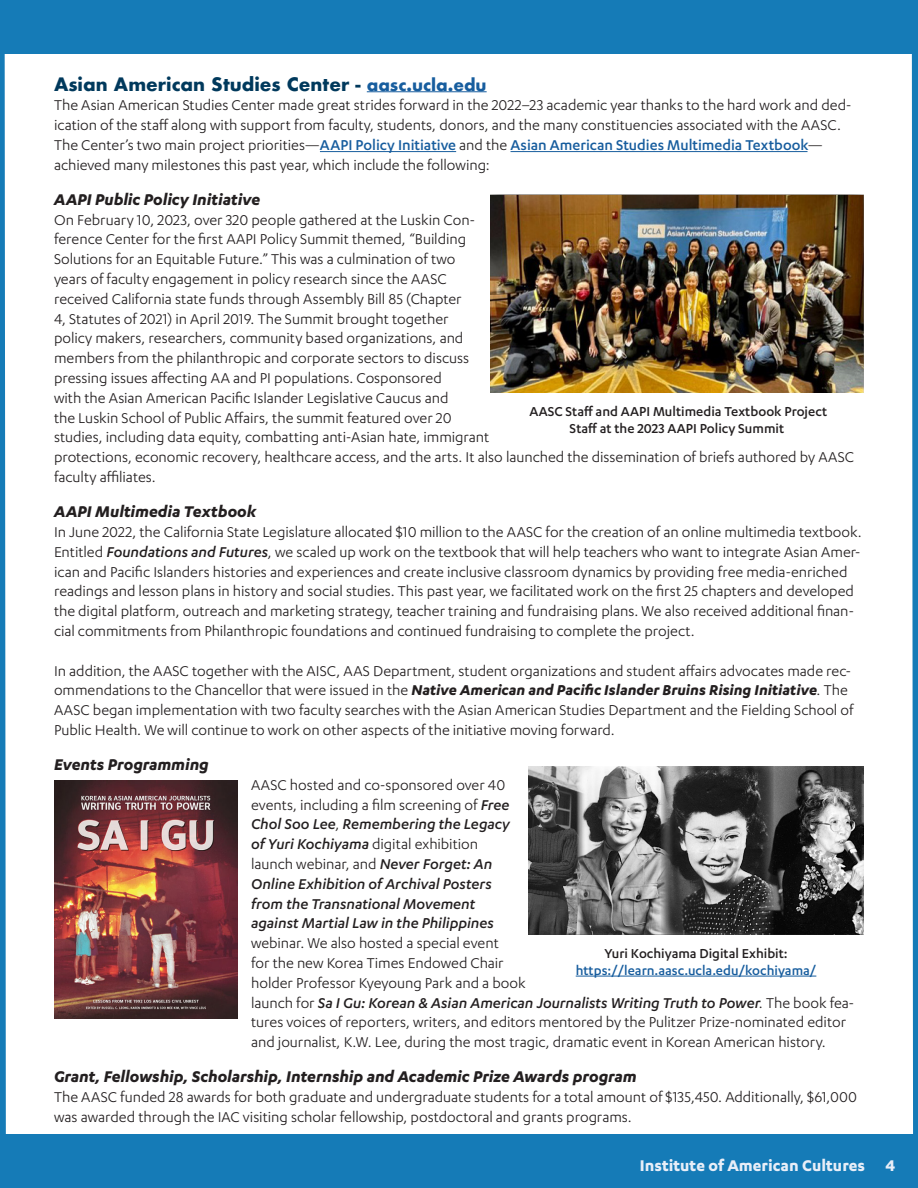
<style>
.page{position:relative;width:918px;height:1188px;background:#157bb7}
.page>*{position:absolute;margin:0;border:0;box-sizing:border-box;transform-origin:0 0}
.t1{font:italic 700 18px "Karbon";letter-spacing:-.005em;color:#231f20}
.t2{font:700 18px "Futura";color:#00395c}
.t3{font:700 18px "Karbon";color:#e8eef8}
.t4{font:16.5px/19.8px "Karbon";color:#231f20}
.t5{font:500 15px "Karbon";color:#231f20}
.t6{font:500 15px "Karbon";color:#175d9e}
.s1{font-size:16.5px;color:#175d9e}
.s2{font-weight:500;color:#175d9e}
.s3{font-weight:500;font-style:italic}
.s4{font-weight:700;font-style:italic}
</style>
<div class="page">
<div style="left:5px;top:54px;width:908px;height:1080px;background:#fff"></div>
<hr style="left:367px;top:91px;width:120px;height:1px;background:#175d9e">
<hr style="left:320px;top:151px;width:136px;height:1px;background:#175d9e">
<hr style="left:511px;top:151px;width:297px;height:1px;background:#175d9e">
<img style="left:528px;top:767px;width:336px;height:167px">
<hr style="left:576px;top:976px;width:240px;height:1px;background:#175d9e">
<img style="left:54px;top:780px;width:184px;height:238px">
<img style="left:490px;top:194px;width:374px;height:199px">
<p class="t2" style="left:54px;top:71px;width:434px">Asian American Studies Center - <span class="s1">aasc.ucla.edu</span></p>
<p class="t4" style="left:54px;top:95px;width:799px">The Asian American Studies Center made great strides forward in the 2022–23 academic year thanks to the hard work and ded&shy;ication of the staff along with support from faculty, students, donors, and the many constituencies associated with the AASC.<br>The Center’s two main project priorities—<span class="s2">AAPI Policy Initiative</span> and the <span class="s2">Asian American Studies Multimedia Textbook</span>— achieved many milestones this past year, which include the following:</p>
<p class="t1" style="left:54px;top:189px;width:208px">AAPI Public Policy Initiative</p>
<p class="t4" style="left:54px;top:209px;width:802px">On February 10, 2023, over 320 people gathered at the Luskin Con-<br>ference Center for the first AAPI Policy Summit themed, “Building<br>Solutions for an Equitable Future.” This was a culmination of two<br>years of faculty engagement in policy research since the AASC<br>received California state funds through Assembly Bill 85 (Chapter<br>4, Statutes of 2021) in April 2019. The Summit brought together<br>policy makers, researchers, community based organizations, and<br>members from the philanthropic and corporate sectors to discuss<br>pressing issues affecting AA and PI populations. Cosponsored<br>with the Asian American Pacific Islander Legislative Caucus and<br>the Luskin School of Public Affairs, the summit featured over 20<br>studies, including data equity, combatting anti-Asian hate, immigrant<br>protections, economic recovery, healthcare access, and the arts. It also launched the dissemination of briefs authored by AASC faculty affiliates.</p>
<p class="t1" style="left:54px;top:501px;width:204px">AAPI Multimedia Textbook</p>
<p class="t4" style="left:54px;top:522px;width:809px">In June 2022, the California State Legislature allocated $10 million to the AASC for the creation of an online multimedia textbook.<br>Entitled <span class="s3">Foundations and Futures</span>, we scaled up work on the textbook that will help teachers who want to integrate Asian Amer&shy;ican and Pacific Islanders histories and experiences and create inclusive classroom dynamics by providing free media-enriched readings and lesson plans in history and social studies. This past year, we facilitated work on the first 25 chapters and developed the digital platform, outreach and marketing strategy, teacher training and fundraising plans. We also received additional finan&shy;cial commitments from Philanthropic foundations and continued fundraising to complete the project.</p>
<p class="t4" style="left:54px;top:660px;width:801px">In addition, the AASC together with the AISC, AAS Department, student organizations and student affairs advocates made rec&shy;ommendations to the Chancellor that were issued in the <span class="s4">Native American and Pacific Islander Bruins Rising Initiative</span>. The AASC began implementation with two faculty searches with the Asian American Studies Department and the Fielding School of Public Health. We will continue to work on other aspects of the initiative moving forward.</p>
<p class="t1" style="left:54px;top:754px;width:156px">Events Programming</p>
<p class="t4" style="left:251px;top:774px;width:605px">AASC hosted and co-sponsored over 40<br>events, including a film screening of <span class="s3">Free<br>Chol Soo Lee</span>, <span class="s3">Remembering the Legacy<br>of Yuri Kochiyama</span> digital exhibition<br>launch webinar, and <span class="s3">Never Forget: An<br>Online Exhibition of Archival Posters<br>from the Transnational Movement<br>against Martial Law in the Philippines<br></span>webinar. We also hosted a special event<br>for the new Korea Times Endowed Chair<br>holder Professor Kyeyoung Park and a book<br>launch for <span class="s3">Sa I Gu: Korean &amp; Asian American Journalists Writing Truth to Power</span>. The book fea&shy;tures voices of reporters, writers, and editors mentored by the Pulitzer Prize-nominated editor and journalist, K.W. Lee, during the most tragic, dramatic event in Korean American history.</p>
<p class="t1" style="left:54px;top:1067px;width:584px">Grant, Fellowship, Scholarship, Internship and Academic Prize Awards program</p>
<p class="t4" style="left:54px;top:1087px;width:805px">The AASC funded 28 awards for both graduate and undergraduate students for a total amount of $135,450. Additionally, $61,000 was awarded through the IAC visiting scholar fellowship, postdoctoral and grants programs.</p>
<p class="t5" style="left:529px;top:403px;width:299px">AASC Staff and AAPI Multimedia Textbook Project</p>
<p class="t5" style="left:570px;top:420px;width:216px">Staff at the 2023 AAPI Policy Summit</p>
<p class="t5" style="left:604px;top:945px;width:185px">Yuri Kochiyama Digital Exhibit:</p>
<p class="t6" style="left:576px;top:962px;width:242px">https://learn.aasc.ucla.edu/kochiyama/</p>
<p class="t3" style="left:640px;top:1156px;width:257px">Institute of American Cultures 4</p>
</div>
